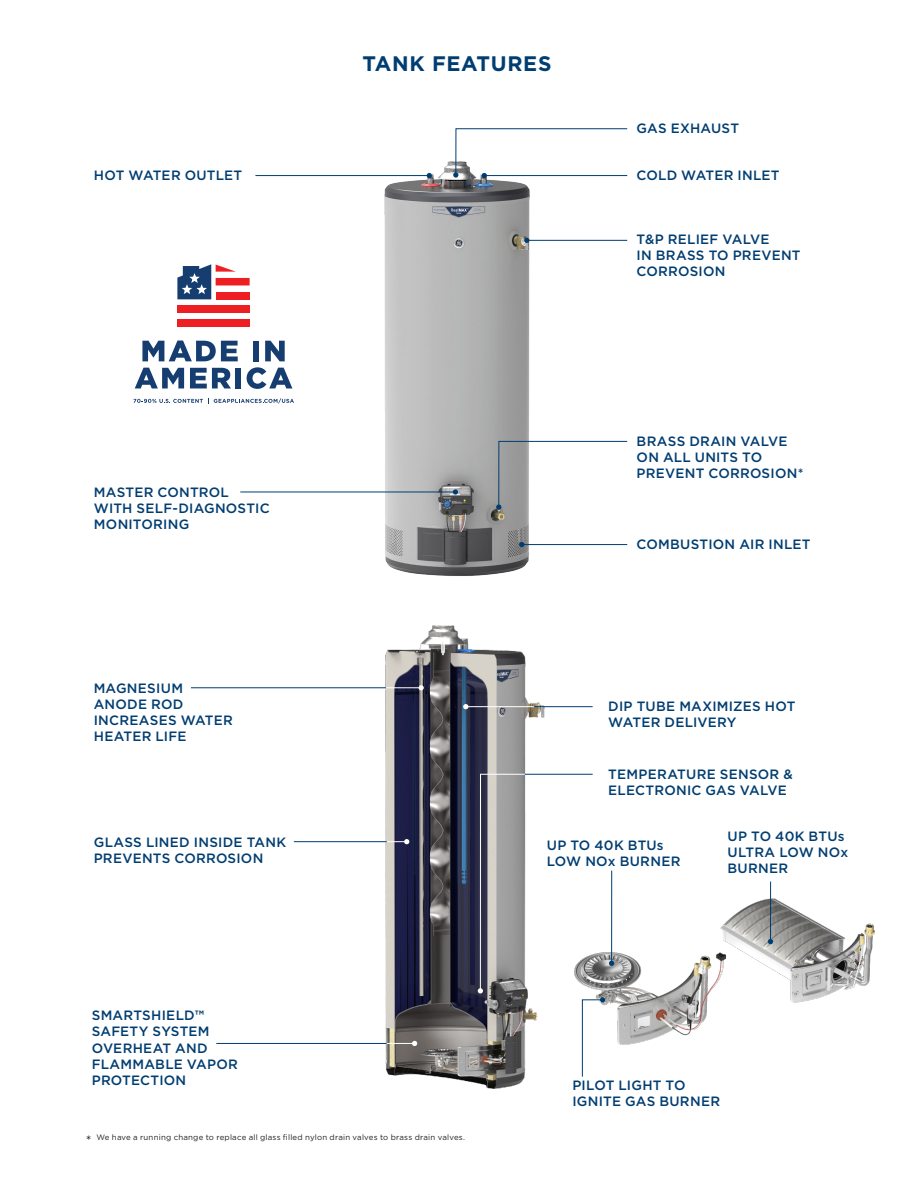
<style>
.page{position:relative;width:918px;height:1188px;background:#fff}
.page>*{position:absolute;margin:0;border:0;box-sizing:border-box;transform-origin:0 0}
.t1{font:700 21px "Gotham";letter-spacing:.03em;color:#003d71}
.t2{font:500 13.5px/16.2px "Gotham";letter-spacing:.015em;color:#003d71}
.t3{font:7.8px "Gotham";letter-spacing:.025em;color:#231f20}
.s1{font-weight:700}
.s2{font-size:13.5px}
</style>
<div class="page">
<img style="left:720px;top:895px;width:155px;height:108px">
<img style="left:386px;top:626px;width:159px;height:463px">
<img style="left:353px;top:161px;width:199px;height:415px">
<hr style="left:255px;top:175px;width:174px;height:1px;background:#003d71">
<svg style="left:427px;top:173px;width:5px;height:5px"></svg>
<hr style="left:240px;top:492px;width:215px;height:1px;background:#003d71">
<svg style="left:453px;top:489px;width:5px;height:6px"></svg>
<hr style="left:527px;top:240px;width:100px;height:1px;background:#003d71">
<svg style="left:524px;top:238px;width:5px;height:5px"></svg>
<hr style="left:522px;top:544px;width:105px;height:1px;background:#003d71">
<svg style="left:519px;top:542px;width:5px;height:5px"></svg>
<svg style="left:496px;top:441px;width:132px;height:69px"></svg>
<svg style="left:453px;top:128px;width:175px;height:50px"></svg>
<svg style="left:135px;top:368px;width:49px;height:20px"></svg>
<svg style="left:190px;top:368px;width:41px;height:20px"></svg>
<div style="left:236px;top:368px;width:5px;height:20px;background:#163d70"></div>
<svg style="left:247px;top:367px;width:45px;height:22px"></svg>
<svg style="left:142px;top:341px;width:96px;height:20px"></svg>
<div style="left:253px;top:341px;width:6px;height:20px;background:#163d70"></div>
<svg style="left:265px;top:341px;width:20px;height:20px"></svg>
<div style="left:177px;top:306px;width:73px;height:7px;background:#ee1f23"></div>
<div style="left:177px;top:320px;width:73px;height:7px;background:#ee1f23"></div>
<svg style="left:177px;top:264px;width:73px;height:35px"></svg>
<svg style="left:134px;top:398px;width:160px;height:6px"></svg>
<img style="left:574px;top:952px;width:151px;height:92px">
<hr style="left:611px;top:871px;width:1px;height:92px;background:#003d71">
<svg style="left:609px;top:961px;width:5px;height:5px"></svg>
<hr style="left:770px;top:882px;width:1px;height:60px;background:#003d71">
<svg style="left:768px;top:939px;width:5px;height:5px"></svg>
<svg style="left:582px;top:997px;width:23px;height:80px"></svg>
<hr style="left:466px;top:706px;width:69px;height:1px;background:#fff">
<svg style="left:463px;top:704px;width:5px;height:5px"></svg>
<svg style="left:478px;top:774px;width:48px;height:219px;background:#939295"></svg>
<hr style="left:525px;top:774px;width:68px;height:1px;background:#003d71">
<hr style="left:534px;top:706px;width:59px;height:1px;background:#003d71">
<hr style="left:381px;top:688px;width:40px;height:1px;background:#fff">
<svg style="left:419px;top:685px;width:5px;height:5px"></svg>
<hr style="left:191px;top:688px;width:195px;height:1px;background:#003d71">
<hr style="left:375px;top:1043px;width:40px;height:1px;background:#fff">
<svg style="left:412px;top:1041px;width:5px;height:5px"></svg>
<hr style="left:216px;top:1043px;width:171px;height:1px;background:#003d71">
<svg style="left:382px;top:839px;width:27px;height:5px"></svg>
<hr style="left:294px;top:841px;width:93px;height:1px;background:#003d71">
<p class="t2" style="left:94px;top:167px;width:150px">HOT WATER OUTLET</p>
<p class="t2" style="left:94px;top:484px;width:177px">MASTER CONTROL<br>WITH SELF-DIAGNOSTIC<br>MONITORING</p>
<p class="t2" style="left:94px;top:680px;width:91px">MAGNESIUM</p>
<p class="t2" style="left:94px;top:696px;width:141px">ANODE ROD<br>INCREASES WATER<br>HEATER LIFE</p>
<p class="t1" style="left:363px;top:49px;width:190px">TANK FEATURES</p>
<p class="t2" style="left:637px;top:120px;width:104px">GAS EXHAUST</p>
<p class="t2" style="left:637px;top:167px;width:145px">COLD WATER INLET</p>
<p class="t2" style="left:637px;top:231px;width:166px">T&amp;P RELIEF VALVE<br>IN BRASS TO PREVENT<br>CORROSION</p>
<p class="t2" style="left:637px;top:433px;width:152px">BRASS DRAIN VALVE</p>
<p class="t2" style="left:637px;top:449px;width:168px">ON ALL UNITS TO<br>PREVENT CORROSION*</p>
<p class="t2" style="left:637px;top:536px;width:176px">COMBUSTION AIR INLET</p>
<p class="t2" style="left:608px;top:698px;width:189px">DIP TUBE MAXIMIZES HOT<br>WATER DELIVERY</p>
<p class="t2" style="left:608px;top:766px;width:186px">TEMPERATURE SENSOR &amp;<br>ELECTRONIC GAS VALVE</p>
<p class="t2" style="left:94px;top:834px;width:194px">GLASS LINED INSIDE TANK<br>PREVENTS CORROSION</p>
<p class="t2" style="left:547px;top:836px;width:135px">UP TO 40K BTUs<br>LOW NOx BURNER</p>
<p class="t2" style="left:728px;top:828px;width:122px">UP TO 40K BTUs<br>ULTRA LOW NOx<br>BURNER</p>
<p class="t2" style="left:92px;top:1007px;width:114px">SMARTSHIELD<span class="s1">™</span></p>
<p class="t2" style="left:92px;top:1023px;width:119px">SAFETY SYSTEM</p>
<p class="t2" style="left:92px;top:1039px;width:148px">OVERHEAT AND<br>FLAMMABLE VAPOR<br>PROTECTION</p>
<p class="t3" style="left:86px;top:1133px;width:381px"><span class="s2">*</span> We have a running change to replace all glass filled nylon drain valves to brass drain valves.</p>
<p class="t2" style="left:572px;top:1076px;width:149px">PILOT LIGHT TO<br>IGNITE GAS BURNER</p>
</div>
